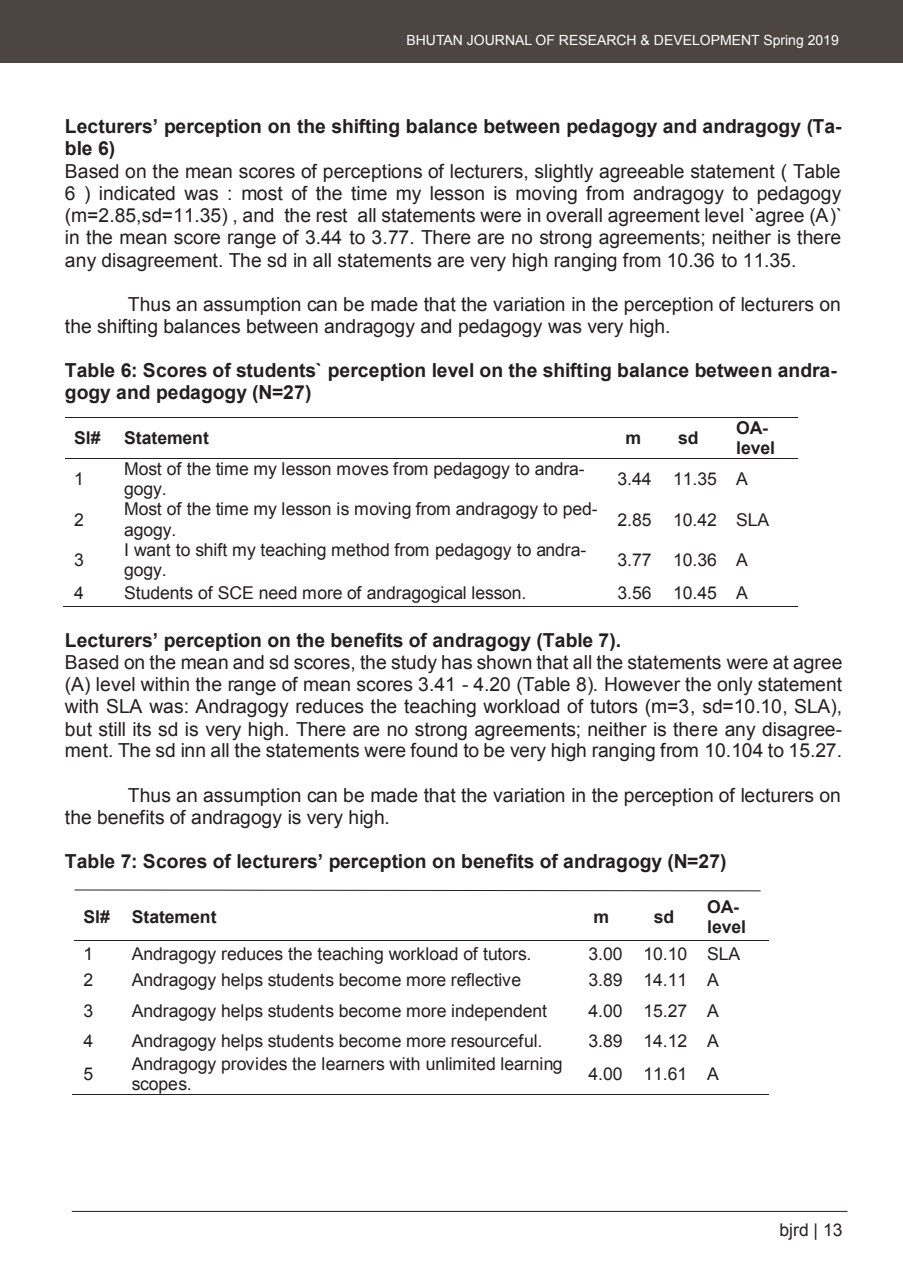
<style>
.page{position:relative;width:903px;height:1275px;background:#fff}
.page>*{position:absolute;margin:0;border:0;box-sizing:border-box;transform-origin:0 0}
.t1{font:19.25px/22.2px "Arial";color:#231f20}
.t2{font:700 19.25px/22.2px "Arial";color:#231f20}
.t3{font:17.68px/20.1px "Arial";letter-spacing:-.01em;color:#231f20}
.t4{font:700 17.68px/20.1px "Arial";letter-spacing:-.01em;color:#231f20}
.t5{font:17.5px "Arial";color:#231f20}
.t6{font:14px "Arial";color:#fff}
.s1{font-style:inherit}
.s2{font-weight:700}
</style>
<div class="page">
<div style="left:1px;top:1px;width:901px;height:62px;background:#4d4542"></div>
<hr style="left:72px;top:1211px;width:775px;height:1px;background:#231f20">
<hr style="left:0;top:1px;width:1px;height:62px;background:#4d4542">
<hr style="left:74px;top:940px;width:48px;height:1px;background:#231f20">
<hr style="left:123px;top:940px;width:456px;height:1px;background:#231f20">
<hr style="left:580px;top:940px;width:54px;height:1px;background:#231f20">
<hr style="left:635px;top:940px;width:62px;height:1px;background:#231f20">
<hr style="left:698px;top:940px;width:71px;height:1px;background:#231f20">
<hr style="left:72px;top:1094px;width:50px;height:1px;background:#231f20">
<hr style="left:122px;top:1094px;width:457px;height:1px;background:#231f20">
<hr style="left:578px;top:1094px;width:56px;height:1px;background:#231f20">
<hr style="left:634px;top:1094px;width:63px;height:1px;background:#231f20">
<hr style="left:697px;top:1094px;width:72px;height:1px;background:#231f20">
<hr style="left:65px;top:417px;width:50px;height:1px;background:#231f20">
<hr style="left:116px;top:417px;width:500px;height:1px;background:#231f20">
<hr style="left:617px;top:417px;width:46px;height:1px;background:#231f20">
<hr style="left:664px;top:417px;width:62px;height:1px;background:#231f20">
<hr style="left:727px;top:417px;width:70px;height:1px;background:#231f20">
<hr style="left:65px;top:458px;width:50px;height:1px;background:#231f20">
<hr style="left:116px;top:458px;width:492px;height:1px;background:#231f20">
<hr style="left:617px;top:458px;width:46px;height:1px;background:#231f20">
<hr style="left:664px;top:458px;width:62px;height:1px;background:#231f20">
<hr style="left:727px;top:458px;width:70px;height:1px;background:#231f20">
<hr style="left:64px;top:606px;width:51px;height:1px;background:#231f20">
<hr style="left:114px;top:606px;width:494px;height:1px;background:#231f20">
<hr style="left:608px;top:606px;width:55px;height:1px;background:#231f20">
<hr style="left:663px;top:606px;width:63px;height:1px;background:#231f20">
<hr style="left:726px;top:606px;width:71px;height:1px;background:#231f20">
<svg style="left:74px;top:889px;width:687px;height:3px"></svg>
<p class="t6" style="left:406px;top:31px;width:434px">BHUTAN JOURNAL OF RESEARCH &amp; DEVELOPMENT Spring 2019</p>
<p class="t2" style="left:65px;top:116px;width:778px"><span class="s1">Lecturers’</span> perception on the shifting balance between pedagogy and andragogy (Ta&shy;ble 6)</p>
<p class="t1" style="left:65px;top:160px;width:779px;text-align:justify">Based on the mean scores of perceptions of lecturers, slightly agreeable statement ( Table 6 ) indicated was : most of the time my lesson is moving from andragogy to pedagogy (m=2.85,sd=11.35) , and the rest all statements were in overall agreement level `agree (A)` in the mean score range of 3.44 to 3.77. There are no strong agreements; neither is there any disagreement. The sd in all statements are very high ranging from 10.36 to 11.35.</p>
<p class="t1" style="left:65px;top:293px;width:777px;text-indent:63px">Thus an assumption can be made that the variation in the perception of lecturers on the shifting balances between andragogy and pedagogy was very high.</p>
<p class="t2" style="left:65px;top:359px;width:773px">Table 6: Scores of students` perception level on the shifting balance between andra&shy;gogy and pedagogy (N=27)</p>
<p class="t4" style="left:74px;top:428px;width:28px">Sl#</p>
<p class="t4" style="left:124px;top:428px;width:86px">Statement</p>
<p class="t4" style="left:625px;top:428px;width:17px">m</p>
<p class="t4" style="left:678px;top:428px;width:22px">sd</p>
<p class="t4" style="left:736px;top:418px;width:40px">OA&shy;level</p>
<p class="t3" style="left:74px;top:469px;width:11px">1</p>
<p class="t3" style="left:124px;top:459px;width:462px">Most of the time my lesson moves from pedagogy to andra&shy;gogy.</p>
<p class="t3" style="left:617px;top:469px;width:132px">3.44 11.35 A</p>
<p class="t3" style="left:74px;top:509px;width:11px">2</p>
<p class="t3" style="left:124px;top:499px;width:475px">Most of the time my lesson is moving from andragogy to ped&shy;agogy.</p>
<p class="t3" style="left:617px;top:509px;width:153px">2.85 10.42 SLA</p>
<p class="t3" style="left:74px;top:550px;width:11px">3</p>
<p class="t3" style="left:124px;top:540px;width:464px">I want to shift my teaching method from pedagogy to andra&shy;gogy.</p>
<p class="t3" style="left:617px;top:550px;width:132px">3.77 10.36 A</p>
<p class="t3" style="left:74px;top:583px;width:11px">4</p>
<p class="t3" style="left:124px;top:583px;width:404px">Students of SCE need more of andragogical lesson.</p>
<p class="t3" style="left:617px;top:583px;width:132px">3.56 10.45 A</p>
<p class="t1" style="left:65px;top:629px;width:779px"><span class="s2">Lecturers’</span> <span class="s2">perception on the benefits of andragogy (Table 7).<br></span>Based on the mean and sd scores, the study has shown that all the statements were at agree (A) level within the range of mean scores 3.41 - 4.20 (Table 8). However the only statement with SLA was: Andragogy reduces the teaching workload of tutors (m=3, sd=10.10, SLA), but still its sd is very high. There are no strong agreements; neither is there any disagree&shy;ment. The sd inn all the statements were found to be very high ranging from 10.104 to 15.27.</p>
<p class="t1" style="left:65px;top:784px;width:777px;text-indent:63px">Thus an assumption can be made that the variation in the perception of lecturers on the benefits of andragogy is very high.</p>
<p class="t2" style="left:65px;top:851px;width:663px">Table 7: Scores of <span class="s1">lecturers’ perception</span> on benefits of andragogy (N=27)</p>
<p class="t4" style="left:83px;top:907px;width:135px">Sl# Statement</p>
<p class="t4" style="left:594px;top:907px;width:17px">m</p>
<p class="t4" style="left:654px;top:907px;width:22px">sd</p>
<p class="t4" style="left:707px;top:897px;width:40px">OA&shy;level</p>
<p class="t3" style="left:83px;top:944px;width:11px">1</p>
<p class="t3" style="left:132px;top:944px;width:401px">Andragogy reduces the teaching workload of tutors.</p>
<p class="t3" style="left:588px;top:944px;width:153px">3.00 10.10 SLA</p>
<p class="t3" style="left:83px;top:970px;width:11px">2</p>
<p class="t3" style="left:132px;top:970px;width:391px">Andragogy helps students become more reflective</p>
<p class="t3" style="left:588px;top:970px;width:132px">3.89 14.11 A</p>
<p class="t3" style="left:83px;top:1001px;width:11px">3</p>
<p class="t3" style="left:132px;top:1001px;width:417px">Andragogy helps students become more independent</p>
<p class="t3" style="left:588px;top:1001px;width:132px">4.00 15.27 A</p>
<p class="t3" style="left:83px;top:1031px;width:11px">4</p>
<p class="t3" style="left:132px;top:1031px;width:412px">Andragogy helps students become more resourceful.</p>
<p class="t3" style="left:588px;top:1031px;width:132px">3.89 14.12 A</p>
<p class="t3" style="left:83px;top:1064px;width:11px">5</p>
<p class="t3" style="left:132px;top:1054px;width:432px">Andragogy provides the learners with unlimited learning scopes.</p>
<p class="t3" style="left:588px;top:1064px;width:132px">4.00 11.61 A</p>
<p class="t5" style="left:779px;top:1218px;width:64px">bjrd | 13</p>
</div>
